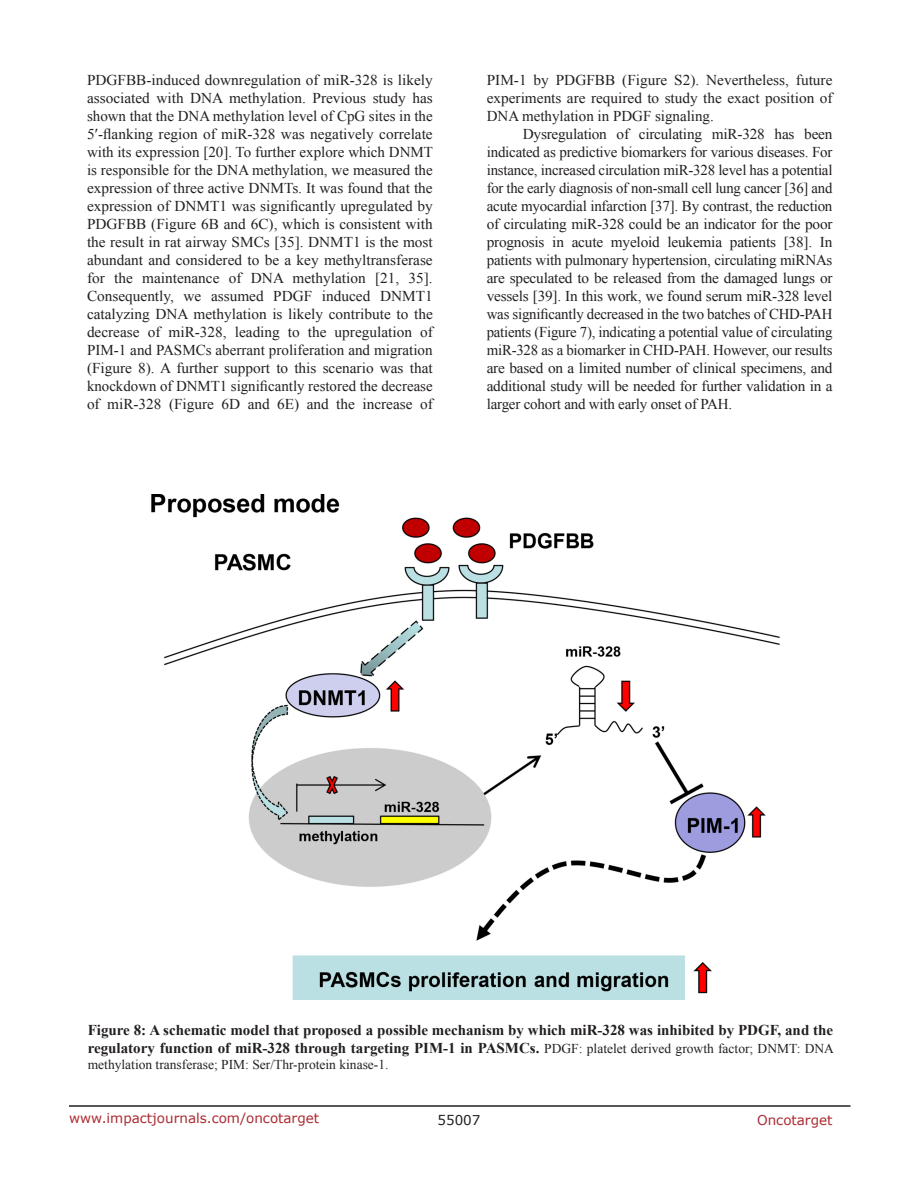
<style>
.page{position:relative;width:918px;height:1188px;background:#fff}
.page>*{position:absolute;margin:0;border:0;box-sizing:border-box;transform-origin:0 0}
.t1{font:15px/18px "Times New Roman";color:#231f20;text-align:justify}
.t2{font:700 15px/18px "Times New Roman";color:#231f20}
.t3{font:13.5px "Times New Roman";color:#231f20}
.t4{font:13.5px "Verdana";color:#ac2b31}
.t5{font:13.5px "Verdana";color:#231f20}
.s1{font-weight:400;font-size:13.5px}
</style>
<div class="page">
<hr style="left:69px;top:1105px;width:781px;height:2px;background:#231f20">
<img style="left:151px;top:494px;width:629px;height:505px">
<p class="t1" style="left:87px;top:71px;width:348px">PDGFBB-induced downregulation of miR-328 is likely associated with DNA methylation. Previous study has shown that the DNA methylation level of CpG sites in the 5ʹ-flanking region of miR-328 was negatively correlate with its expression [20]. To further explore which DNMT is responsible for the DNA methylation, we measured the expression of three active DNMTs. It was found that the expression of DNMT1 was significantly upregulated by PDGFBB (Figure 6B and 6C), which is consistent with the result in rat airway SMCs [35]. DNMT1 is the most abundant and considered to be a key methyltransferase for the maintenance of DNA methylation [21, 35].<br>Consequently, we assumed PDGF induced DNMT1 catalyzing DNA methylation is likely contribute to the decrease of miR-328, leading to the upregulation of PIM-1 and PASMCs aberrant proliferation and migration (Figure 8). A further support to this scenario was that knockdown of DNMT1 significantly restored the decrease of miR-328 (Figure 6D and 6E) and the increase of</p>
<p class="t1" style="left:487px;top:71px;width:347px">PIM-1 by PDGFBB (Figure S2). Nevertheless, future experiments are required to study the exact position of DNA methylation in PDGF signaling.</p>
<p class="t1" style="left:487px;top:125px;width:347px;text-indent:36px">Dysregulation of circulating miR-328 has been indicated as predictive biomarkers for various diseases. For instance, increased circulation miR-328 level has a potential for the early diagnosis of non-small cell lung cancer [36] and acute myocardial infarction [37]. By contrast, the reduction of circulating miR-328 could be an indicator for the poor prognosis in acute myeloid leukemia patients [38]. In patients with pulmonary hypertension, circulating miRNAs are speculated to be released from the damaged lungs or vessels [39]. In this work, we found serum miR-328 level was significantly decreased in the two batches of CHD-PAH patients (Figure 7), indicating a potential value of circulating miR-328 as a biomarker in CHD-PAH. However, our results are based on a limited number of clinical specimens, and additional study will be needed for further validation in a larger cohort and with early onset of PAH.</p>
<p class="t2" style="left:88px;top:1021px;width:748px">Figure 8: A schematic model that proposed a possible mechanism by which miR-328 was inhibited by PDGF, and the regulatory function of miR-328 through targeting PIM-1 in PASMCs. <span class="s1">PDGF: platelet derived growth factor; DNMT: DNA</span></p>
<p class="t3" style="left:88px;top:1056px;width:302px">methylation transferase; PIM: Ser/Thr-protein kinase-1.</p>
<p class="t4" style="left:69px;top:1109px;width:252px">www.impactjournals.com/oncotarget</p>
<p class="t5" style="left:438px;top:1111px;width:44px">55007</p>
<p class="t4" style="left:757px;top:1111px;width:77px">Oncotarget</p>
</div>
